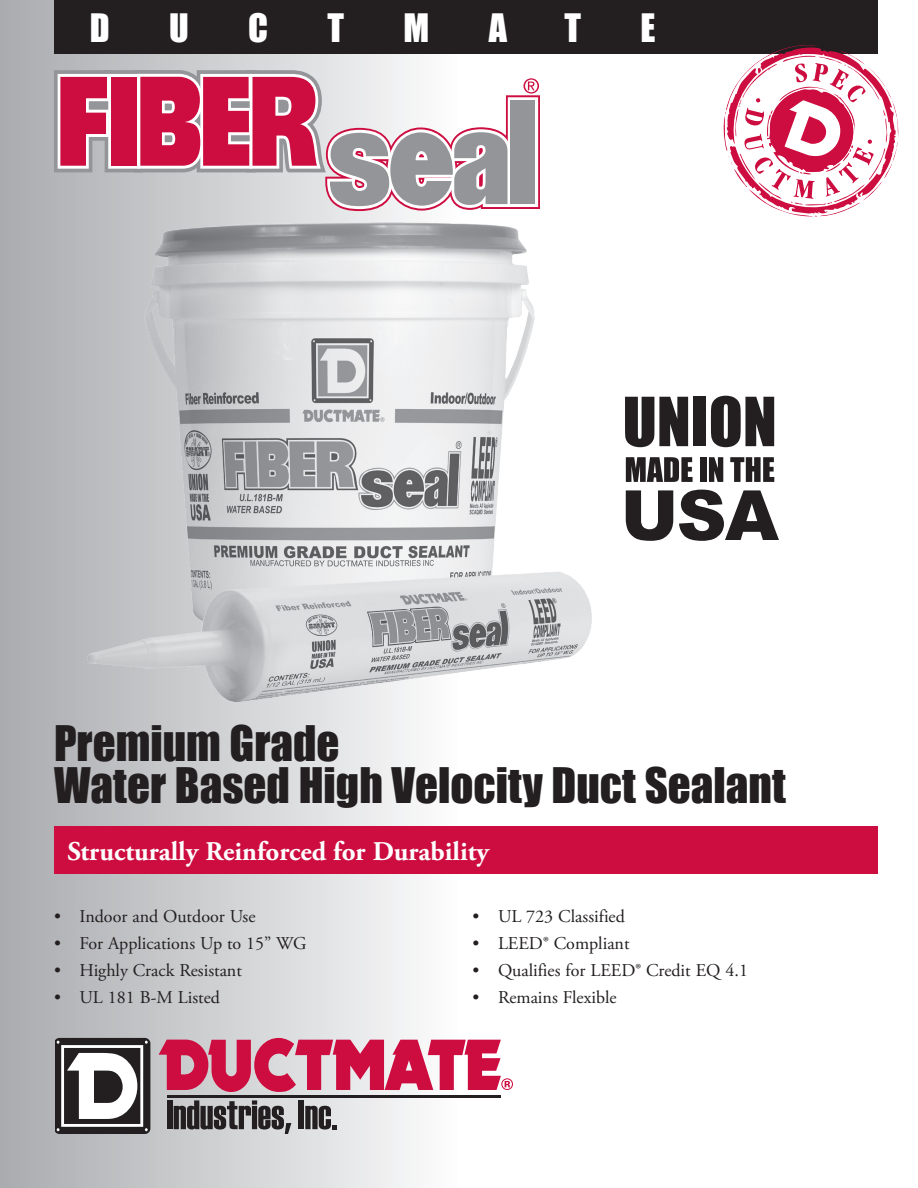
<style>
.page{position:relative;width:918px;height:1188px;background:#fff}
.page>*{position:absolute;margin:0;border:0;box-sizing:border-box;transform-origin:0 0}
.t1{font:45px/42px "Impact";color:#231f20}
.t2{font:36px "Impact";color:#fff}
.t3{font:700 27px "Adobe Garamond Pro";color:#fff}
.t4{font:18px "Adobe Garamond Pro";color:#231f20}
</style>
<div class="page">
<div style="left:0;top:0;width:459px;height:1188px;background:linear-gradient(to right,#a9aaae,#fcfbfc)"></div>
<div style="left:54px;top:0;width:824px;height:54px;background:#231f20"></div>
<svg style="left:56px;top:1038px;width:94px;height:96px"></svg>
<div style="left:167px;top:1100px;width:6px;height:29px;background:#231f20"></div>
<div style="left:298px;top:1100px;width:6px;height:29px;background:#231f20"></div>
<svg style="left:305px;top:1106px;width:32px;height:24px"></svg>
<svg style="left:174px;top:1100px;width:117px;height:34px;background:#797879"></svg>
<hr style="left:167px;top:1095px;width:334px;height:3px;background:#231f20">
<svg style="left:159px;top:1038px;width:354px;height:54px;background:#d66382"></svg>
<svg style="left:723px;top:45px;width:176px;height:172px"></svg>
<div style="left:54px;top:827px;width:824px;height:47px;background:#cd0d40"></div>
<svg style="left:54px;top:70px;width:486px;height:141px"></svg>
<svg style="left:625px;top:397px;width:63px;height:50px"></svg>
<div style="left:693px;top:397px;width:13px;height:49px;background:#231f20"></div>
<svg style="left:711px;top:396px;width:63px;height:51px"></svg>
<svg style="left:626px;top:457px;width:67px;height:25px"></svg>
<div style="left:700px;top:457px;width:6px;height:25px;background:#231f20"></div>
<svg style="left:709px;top:457px;width:14px;height:25px"></svg>
<svg style="left:730px;top:457px;width:44px;height:25px"></svg>
<svg style="left:626px;top:490px;width:47px;height:51px"></svg>
<svg style="left:679px;top:490px;width:100px;height:51px"></svg>
<img style="left:88px;top:223px;width:503px;height:479px">
<h2 class="t2" style="left:90px;top:0;width:21px">D</h2>
<h2 class="t2" style="left:169px;top:0;width:21px">U</h2>
<h2 class="t2" style="left:248px;top:0;width:21px">C</h2>
<h2 class="t2" style="left:328px;top:0;width:18px">T</h2>
<h2 class="t2" style="left:404px;top:0;width:27px">M</h2>
<h2 class="t2" style="left:489px;top:0;width:20px">A</h2>
<h2 class="t2" style="left:564px;top:0;width:18px">T</h2>
<h2 class="t2" style="left:640px;top:0;width:16px">E</h2>
<p class="t1" style="left:54px;top:721px;width:733px">Premium Grade<br>Water Based High Velocity Duct Sealant</p>
<p class="t3" style="left:68px;top:836px;width:423px">Structurally Reinforced for Durability</p>
<p class="t4" style="left:54px;top:905px;width:203px">• Indoor and Outdoor Use</p>
<p class="t4" style="left:54px;top:932px;width:254px">• For Applications Up to 15” WG</p>
<p class="t4" style="left:54px;top:959px;width:189px">• Highly Crack Resistant</p>
<p class="t4" style="left:54px;top:986px;width:168px">• UL 181 B-M Listed</p>
<p class="t4" style="left:472px;top:905px;width:154px">• UL 723 Classified</p>
<p class="t4" style="left:472px;top:932px;width:159px">• LEED® Compliant</p>
<p class="t4" style="left:472px;top:959px;width:277px">• Qualifies for LEED® Credit EQ 4.1</p>
<p class="t4" style="left:472px;top:986px;width:146px">• Remains Flexible</p>
</div>
